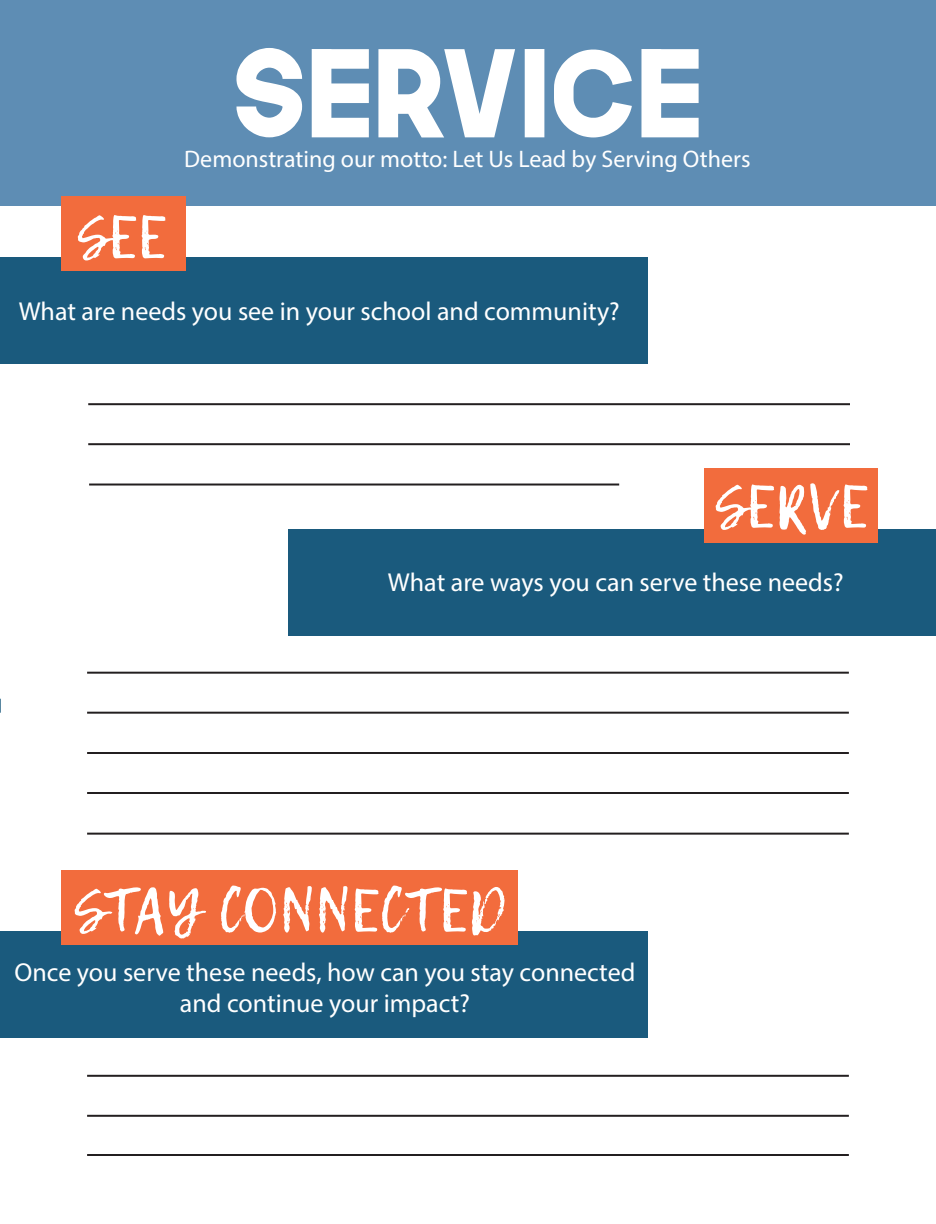
<style>
.page{position:relative;width:936px;height:1224px;background:#fff}
.page>*{position:absolute;margin:0;border:0;box-sizing:border-box;transform-origin:0 0}
.t1{font:120px "The Next Font";color:#fff}
.t2{font:60px "Lemon Tuesday";color:#fff}
.t3{font:26px/31.2px "Myriad Pro";color:#fff;text-align:center}
.t4{font:24px "Myriad Pro";color:#fff}
</style>
<div class="page">
<div style="left:0;top:0;width:936px;height:206px;background:#5e8db4"></div>
<svg style="left:0;top:699px;width:1px;height:14px"></svg>
<div style="left:0;top:258px;width:648px;height:106px;background:#1a5a7d"></div>
<div style="left:288px;top:529px;width:648px;height:107px;background:#1a5a7d"></div>
<div style="left:0;top:931px;width:648px;height:106px;background:#1a5a7d"></div>
<div style="left:62px;top:196px;width:124px;height:75px;background:#f26c3d"></div>
<div style="left:704px;top:468px;width:174px;height:75px;background:#f26c3d"></div>
<div style="left:62px;top:870px;width:456px;height:75px;background:#f26c3d"></div>
<hr style="left:88px;top:443px;width:762px;height:2px;background:#231f20">
<hr style="left:88px;top:403px;width:762px;height:2px;background:#231f20">
<hr style="left:87px;top:712px;width:762px;height:2px;background:#231f20">
<hr style="left:87px;top:672px;width:762px;height:2px;background:#231f20">
<hr style="left:87px;top:792px;width:762px;height:2px;background:#231f20">
<hr style="left:87px;top:752px;width:762px;height:2px;background:#231f20">
<hr style="left:87px;top:833px;width:762px;height:2px;background:#231f20">
<hr style="left:87px;top:1115px;width:762px;height:2px;background:#231f20">
<hr style="left:87px;top:1075px;width:762px;height:2px;background:#231f20">
<hr style="left:87px;top:1154px;width:762px;height:2px;background:#231f20">
<hr style="left:89px;top:484px;width:530px;height:2px;background:#231f20">
<h1 class="t1" style="left:232px;top:12px;width:473px">SERVICE</h1>
<h2 class="t2" style="left:77px;top:202px;width:90px">SEE</h2>
<p class="t4" style="left:184px;top:145px;width:568px">Demonstrating our motto: Let Us Lead by Serving Others</p>
<p class="t3" style="left:19px;top:295px;width:603px">What are needs you see in your school and community?</p>
<h2 class="t2" style="left:715px;top:472px;width:154px">SERVE</h2>
<p class="t3" style="left:388px;top:566px;width:457px">What are ways you can serve these needs?</p>
<h2 class="t2" style="left:74px;top:876px;width:434px">STAY CONNECTED</h2>
<p class="t3" style="left:15px;top:956px;width:622px">Once you serve these needs, how can you stay connected and continue your impact?</p>
</div>
